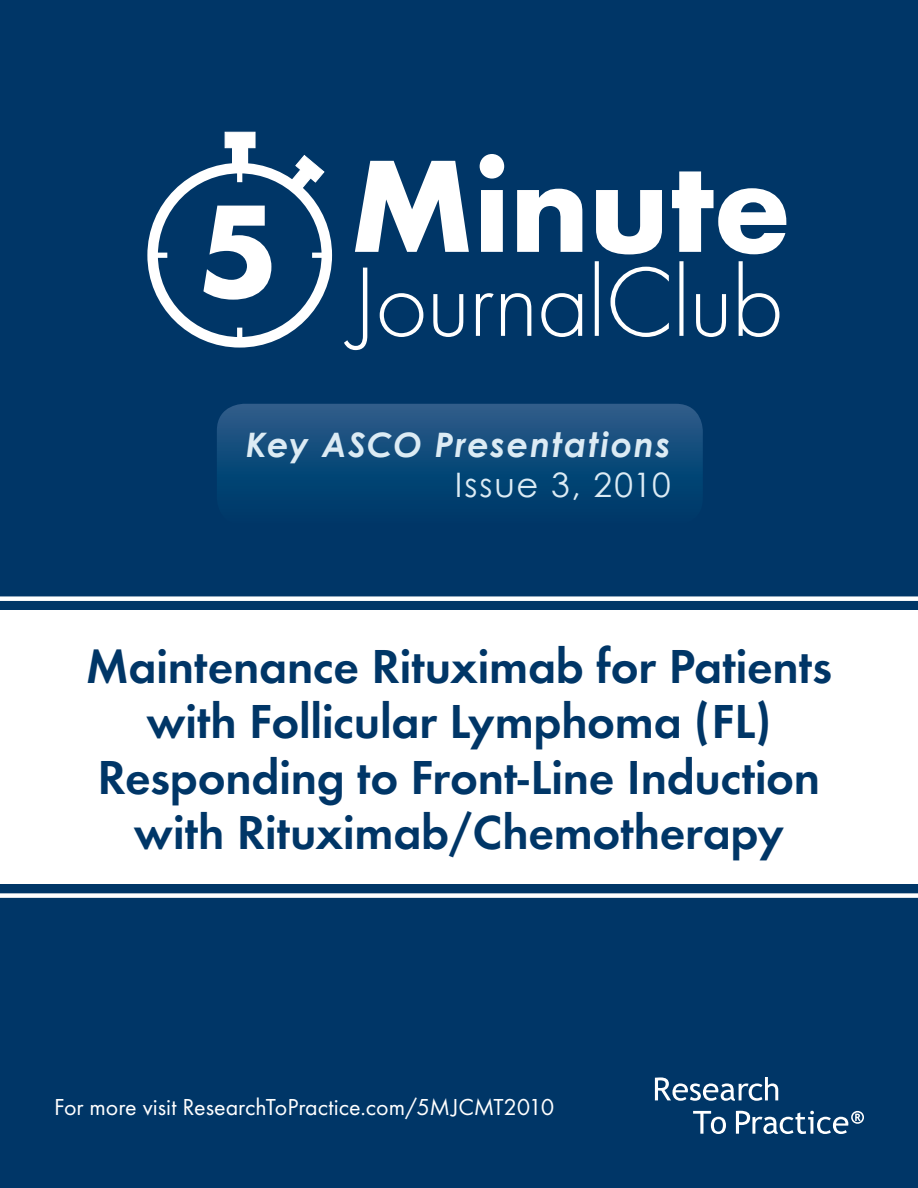
<style>
.page{position:relative;width:918px;height:1188px;background:#003667}
.page>*{position:absolute;margin:0;border:0;box-sizing:border-box;transform-origin:0 0}
.t1{font:600 49.5px/55.5px "Futura T";letter-spacing:-.005em;color:#003667;text-align:center}
.t2{font:italic 700 33.75px "Century Gothic";letter-spacing:.05em;color:#dcebf4}
.t3{font:33.75px "Century Gothic";letter-spacing:.05em;color:#dcebf4}
.t4{font:24px "Futura T";color:#fff}
</style>
<div class="page">
<div style="left:233px;top:136px;width:14px;height:31px;background:#fff"></div>
<div style="left:232px;top:136px;width:16px;height:32px;border:1px solid #fff"></div>
<div style="left:225px;top:132px;width:30px;height:16px;background:#fff"></div>
<div style="left:225px;top:132px;width:31px;height:16px;border:1px solid #fff"></div>
<svg style="left:289px;top:155px;width:36px;height:37px"></svg>
<svg style="left:312px;top:252px;width:9px;height:6px"></svg>
<svg style="left:234px;top:327px;width:11px;height:10px"></svg>
<svg style="left:237px;top:174px;width:6px;height:9px"></svg>
<svg style="left:158px;top:252px;width:10px;height:6px"></svg>
<div style="left:147px;top:163px;width:185px;height:185px;border:10px solid #fff;border-radius:50%"></div>
<svg style="left:203px;top:206px;width:68px;height:94px"></svg>
<svg style="left:355px;top:161px;width:114px;height:91px"></svg>
<svg style="left:480px;top:154px;width:24px;height:98px"></svg>
<svg style="left:517px;top:189px;width:65px;height:63px"></svg>
<svg style="left:596px;top:190px;width:66px;height:64px"></svg>
<svg style="left:672px;top:171px;width:114px;height:83px"></svg>
<svg style="left:344px;top:268px;width:23px;height:82px"></svg>
<svg style="left:380px;top:293px;width:43px;height:44px"></svg>
<svg style="left:433px;top:294px;width:30px;height:43px"></svg>
<svg style="left:476px;top:293px;width:18px;height:43px"></svg>
<svg style="left:501px;top:293px;width:30px;height:43px"></svg>
<svg style="left:541px;top:293px;width:41px;height:44px"></svg>
<svg style="left:595px;top:261px;width:4px;height:75px"></svg>
<svg style="left:611px;top:267px;width:58px;height:70px"></svg>
<div style="left:679px;top:261px;width:5px;height:75px;background:#fff"></div>
<svg style="left:696px;top:294px;width:30px;height:43px"></svg>
<svg style="left:739px;top:261px;width:40px;height:76px"></svg>
<div style="left:0;top:611px;width:918px;height:273px;background:#fff"></div>
<svg style="left:655px;top:1077px;width:123px;height:24px"></svg>
<svg style="left:693px;top:1111px;width:33px;height:23px"></svg>
<svg style="left:736px;top:1111px;width:128px;height:23px"></svg>
<div style="left:0;top:893px;width:918px;height:5px;background:#fff"></div>
<div style="left:0;top:596px;width:918px;height:5px;background:#fff"></div>
<svg style="left:217px;top:404px;width:486px;height:87px"></svg>
<p class="t2" style="left:246px;top:423px;width:426px">Key ASCO Presentations</p>
<p class="t3" style="left:455px;top:465px;width:218px">Issue 3, 2010</p>
<p class="t1" style="left:86px;top:638px;width:748px">Maintenance Rituximab for Patients with Follicular Lymphoma (FL)<br>Responding to Front-Line Induction with Rituximab/Chemotherapy</p>
<p class="t4" style="left:54px;top:1093px;width:502px">For more visit ResearchToPractice.com/5MJCMT2010</p>
</div>
